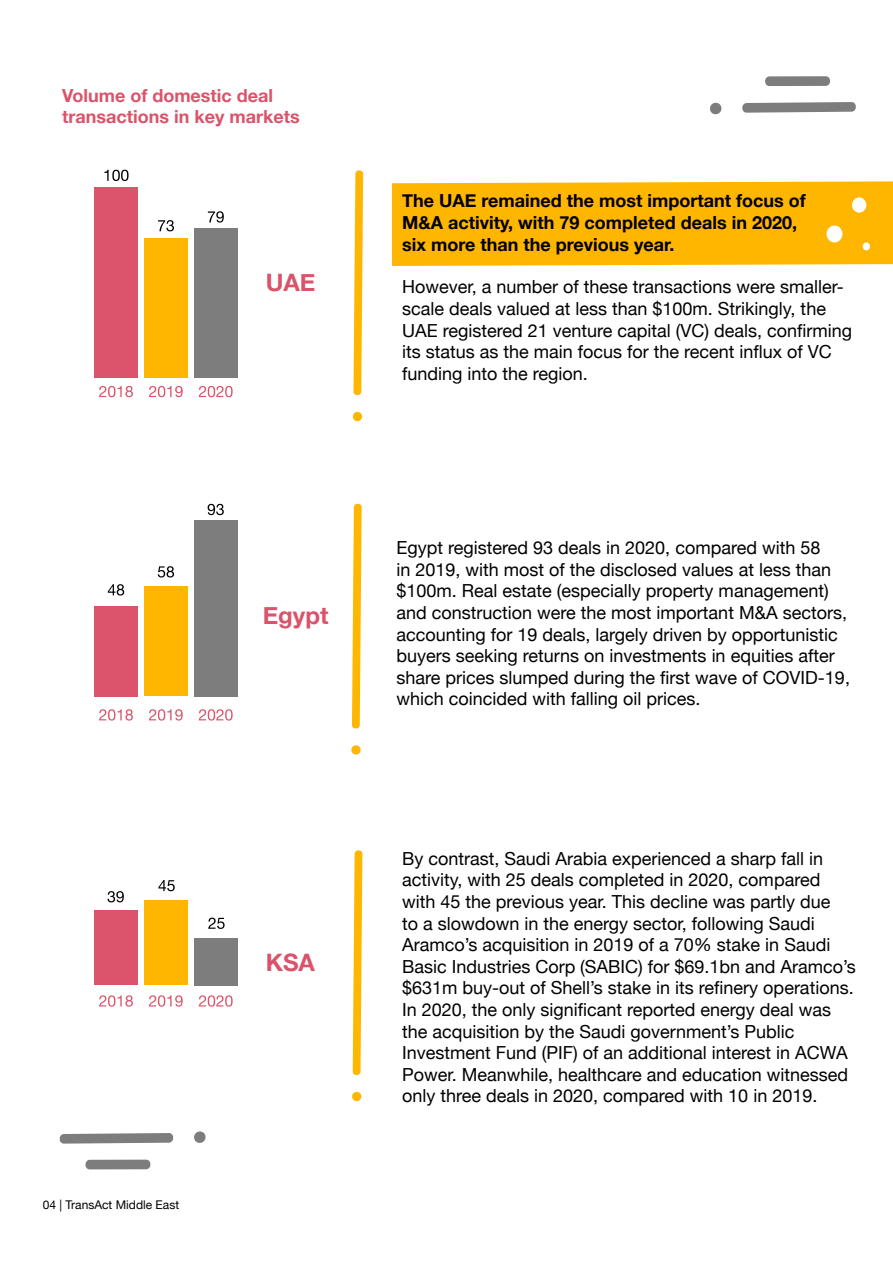
<style>
.page{position:relative;width:893px;height:1263px;background:#fff}
.page>*{position:absolute;margin:0;border:0;box-sizing:border-box;transform-origin:0 0}
.t1{font:700 24px "Helvetica Neue";color:#db536a}
.t2{font:18px/21.6px "Helvetica Neue";color:#000}
.t3{font:700 18px/21.6px "Helvetica Neue";color:#000}
.t4{font:700 18px/21.6px "Helvetica Neue";color:#db536a}
.t5{font:12px "Helvetica Neue";color:#000}
</style>
<div class="page">
<svg style="left:742px;top:102px;width:114px;height:11px"></svg>
<div style="left:765px;top:76px;width:65px;height:10px;background:#7d7d7d;border-radius:4px"></div>
<svg style="left:710px;top:102px;width:12px;height:13px"></svg>
<div style="left:392px;top:181px;width:501px;height:85px;background:#ffb600"></div>
<div style="left:826px;top:225px;width:16px;height:17px;background:#fff;border-radius:50%"></div>
<div style="left:852px;top:197px;width:14px;height:16px;background:#fff;border-radius:50%"></div>
<div style="left:863px;top:242px;width:7px;height:8px;background:#fff;border-radius:50%"></div>
<svg style="left:60px;top:1133px;width:113px;height:11px"></svg>
<div style="left:86px;top:1159px;width:64px;height:10px;background:#7d7d7d;border-radius:4px"></div>
<svg style="left:194px;top:1131px;width:12px;height:12px"></svg>
<svg style="left:353px;top:170px;width:10px;height:225px;background:#ffc63a"></svg>
<svg style="left:352px;top:411px;width:11px;height:11px"></svg>
<svg style="left:352px;top:504px;width:10px;height:224px;background:#ffc639"></svg>
<svg style="left:351px;top:745px;width:10px;height:10px"></svg>
<svg style="left:353px;top:850px;width:9px;height:225px;background:#ffc026"></svg>
<svg style="left:352px;top:1091px;width:10px;height:10px"></svg>
<svg style="left:104px;top:170px;width:25px;height:11px"></svg>
<svg style="left:158px;top:220px;width:16px;height:11px"></svg>
<svg style="left:208px;top:211px;width:16px;height:12px"></svg>
<svg style="left:99px;top:386px;width:34px;height:11px"></svg>
<svg style="left:149px;top:386px;width:34px;height:11px"></svg>
<svg style="left:199px;top:386px;width:34px;height:11px"></svg>
<div style="left:94px;top:188px;width:44px;height:190px;background:#dc546b"></div>
<div style="left:144px;top:239px;width:44px;height:139px;background:#ffb600"></div>
<div style="left:194px;top:229px;width:43px;height:149px;background:#7d7d7d"></div>
<svg style="left:108px;top:891px;width:16px;height:11px"></svg>
<svg style="left:158px;top:880px;width:17px;height:11px"></svg>
<svg style="left:208px;top:918px;width:17px;height:11px"></svg>
<svg style="left:99px;top:995px;width:34px;height:12px"></svg>
<svg style="left:149px;top:995px;width:34px;height:12px"></svg>
<svg style="left:199px;top:995px;width:34px;height:12px"></svg>
<div style="left:94px;top:910px;width:44px;height:75px;background:#dc546b"></div>
<div style="left:144px;top:901px;width:44px;height:84px;background:#ffb600"></div>
<div style="left:194px;top:938px;width:43px;height:47px;background:#7d7d7d"></div>
<svg style="left:108px;top:584px;width:16px;height:11px"></svg>
<svg style="left:158px;top:566px;width:16px;height:11px"></svg>
<svg style="left:208px;top:504px;width:16px;height:11px"></svg>
<svg style="left:99px;top:709px;width:34px;height:11px"></svg>
<svg style="left:149px;top:709px;width:34px;height:11px"></svg>
<svg style="left:199px;top:709px;width:34px;height:11px"></svg>
<div style="left:94px;top:606px;width:44px;height:90px;background:#dc546b"></div>
<div style="left:144px;top:586px;width:44px;height:110px;background:#ffb600"></div>
<div style="left:194px;top:520px;width:43px;height:176px;background:#7d7d7d"></div>
<p class="t4" style="left:62px;top:85px;width:239px">Volume of domestic deal transactions in key markets</p>
<h1 class="t1" style="left:266px;top:263px;width:51px">UAE</h1>
<h1 class="t1" style="left:263px;top:597px;width:67px">Egypt</h1>
<h1 class="t1" style="left:266px;top:943px;width:51px">KSA</h1>
<p class="t5" style="left:43px;top:1196px;width:138px">04 | TransAct Middle East</p>
<p class="t3" style="left:402px;top:191px;width:405px">The UAE remained the most important focus of<br>M&amp;A activity, with 79 completed deals in 2020, six more than the previous year.</p>
<p class="t2" style="left:402px;top:277px;width:452px">However, a number of these transactions were smaller&shy;scale deals valued at less than $100m. Strikingly, the UAE registered 21 venture capital (VC) deals, confirming its status as the main focus for the recent influx of VC funding into the region.</p>
<p class="t2" style="left:397px;top:538px;width:455px">Egypt registered 93 deals in 2020, compared with 58<br>in 2019, with most of the disclosed values at less than $100m. Real estate (especially property management) and construction were the most important M&amp;A sectors, accounting for 19 deals, largely driven by opportunistic buyers seeking returns on investments in equities after share prices slumped during the first wave of COVID-19, which coincided with falling oil prices.</p>
<p class="t2" style="left:402px;top:849px;width:455px">By contrast, Saudi Arabia experienced a sharp fall in activity, with 25 deals completed in 2020, compared with 45 the previous year. This decline was partly due<br>to a slowdown in the energy sector, following Saudi Aramco’s acquisition in 2019 of a 70% stake in Saudi Basic Industries Corp (SABIC) for $69.1bn and Aramco’s $631m buy-out of Shell’s stake in its refinery operations.<br>In 2020, the only significant reported energy deal was the acquisition by the Saudi government’s Public Investment Fund (PIF) of an additional interest in ACWA Power. Meanwhile, healthcare and education witnessed only three deals in 2020, compared with 10 in 2019.</p>
</div>
